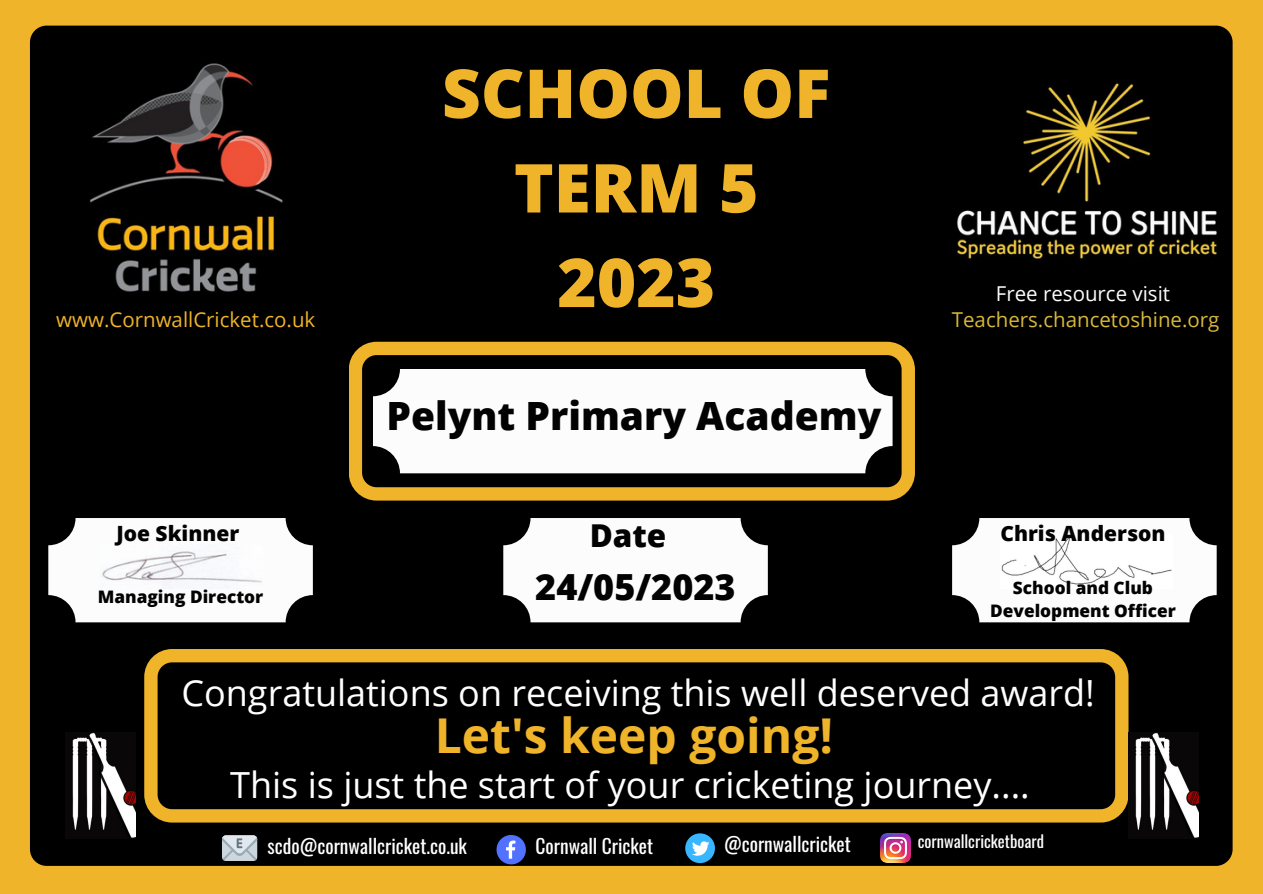
<style>
.page{position:relative;width:1263px;height:894px;background:#fff}
.page>*{position:absolute;margin:0;border:0;box-sizing:border-box;transform-origin:0 0}
.t1{font:800 67.5px/94.5px "Open Sans";color:#efb42a;text-align:center}
.t2{font:700 48px "Open Sans";color:#efb42a}
.t3{font:800 38.85px "Open Sans";color:#030202}
.t4{font:36px "Open Sans";color:#fff}
.t5{font:800 36px "Open Sans";color:#030202}
.t6{font:800 31.5px "Open Sans";color:#030202}
.t7{font:800 21px "Open Sans";color:#030202}
.t8{font:20.55px "Open Sans";color:#d8b93c}
.t9{font:20.55px "Open Sans";color:#efb42a}
.t10{font:20.55px "Open Sans";color:#fdfcfc}
.t11{font:19.5px "Oswald";color:#fff}
.t12{font:800 17.25px/23.5px "Open Sans";color:#030202;text-align:center}
.t13{font:16.5px "Oswald";color:#fff}
</style>
<div class="page">
<div style="left:0;top:0;width:1263px;height:893px;background:#efb42a"></div>
<div style="left:30px;top:25px;width:1203px;height:841px;background:#000"></div>
<img style="left:48px;top:44px;width:277px;height:266px">
<svg style="left:349px;top:341px;width:566px;height:159px"></svg>
<svg style="left:144px;top:648px;width:984px;height:174px;fill:#000"></svg>
<div style="left:48px;top:518px;width:264px;height:104px;background:#fdfcfc;border-radius:27px"></div>
<div style="left:952px;top:518px;width:264px;height:104px;background:#fdfcfc;border-radius:27px"></div>
<div style="left:503px;top:518px;width:264px;height:104px;background:#fdfcfc;border-radius:27px"></div>
<img style="left:1128px;top:732px;width:70px;height:106px">
<img style="left:65px;top:732px;width:70px;height:106px">
<img style="left:102px;top:551px;width:160px;height:35px">
<svg style="left:496px;top:834px;width:30px;height:30px"></svg>
<div style="left:685px;top:833px;width:30px;height:29px;background:#38b6ff;border-radius:50%"></div>
<svg style="left:692px;top:841px;width:17px;height:14px"></svg>
<img style="left:881px;top:832px;width:29px;height:30px">
<svg style="left:222px;top:835px;width:35px;height:25px"></svg>
<div style="left:373px;top:369px;width:519px;height:104px;background:#fdfcfc;border-radius:27px"></div>
<img style="left:1001px;top:536px;width:171px;height:49px">
<img style="left:949px;top:52px;width:270px;height:243px">
<p class="t9" style="left:56px;top:305px;width:261px">www.CornwallCricket.co.uk</p>
<p class="t7" style="left:116px;top:518px;width:124px">Joe Skinner</p>
<p class="t12" style="left:98px;top:584px;width:167px">Managing Director</p>
<p class="t1" style="left:442px;top:44px;width:390px">SCHOOL OF<br>TERM 5</p>
<p class="t1" style="left:557px;top:233px;width:159px">2023</p>
<p class="t3" style="left:386px;top:388px;width:496px">Pelynt Primary Academy</p>
<p class="t6" style="left:590px;top:513px;width:78px">Date</p>
<p class="t5" style="left:535px;top:561px;width:202px">24/05/2023</p>
<p class="t10" style="left:996px;top:279px;width:176px">Free resource visit</p>
<p class="t8" style="left:952px;top:305px;width:269px">Teachers.chancetoshine.org</p>
<p class="t7" style="left:1000px;top:518px;width:167px">Chris Anderson</p>
<p class="t12" style="left:990px;top:575px;width:187px">School and Club<br>Development Officer</p>
<p class="t4" style="left:181px;top:667px;width:915px">Congratulations on receiving this well deserved award!</p>
<p class="t2" style="left:435px;top:702px;width:400px">Let's keep going!</p>
<p class="t4" style="left:230px;top:759px;width:801px">This is just the start of your cricketing journey....</p>
<p class="t11" style="left:268px;top:831px;width:201px">scdo@cornwallcricket.co.uk</p>
<p class="t11" style="left:536px;top:831px;width:119px">Cornwall Cricket</p>
<p class="t11" style="left:724px;top:828px;width:128px">@cornwallcricket</p>
<p class="t13" style="left:918px;top:828px;width:128px">cornwallcricketboard</p>
</div>
